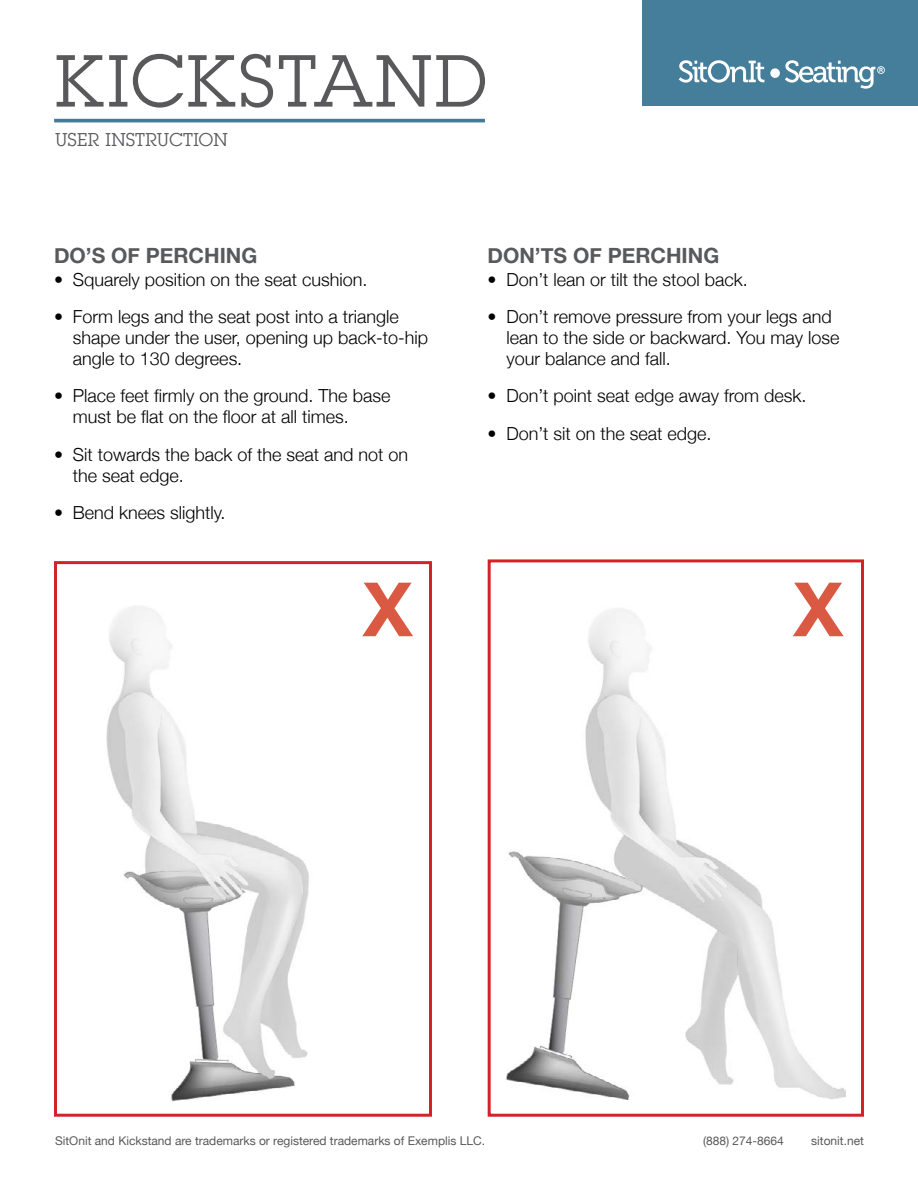
<style>
.page{position:relative;width:918px;height:1188px;background:#fff}
.page>*{position:absolute;margin:0;border:0;box-sizing:border-box;transform-origin:0 0}
.t1{font:700 75px "Helvetica Neue";color:#d95943}
.t2{font:72px "Lubalin Graph Std";letter-spacing:.03em;color:#59595c}
.t3{font:700 21px "Helvetica Neue";color:#58595b}
.t4{font:300 18px/21px "Helvetica Neue";color:#000}
.t5{font:18px "Lubalin Graph Std";letter-spacing:.015em;color:#58595b}
.t6{font:12px "Helvetica Neue";color:#58595b}
</style>
<div class="page">
<div style="left:642px;top:0;width:276px;height:106px;background:#457e9b"></div>
<svg style="left:679px;top:60px;width:206px;height:29px"></svg>
<img style="left:106px;top:606px;width:203px;height:495px">
<div style="left:54px;top:561px;width:378px;height:556px;border:3px solid #d2232a"></div>
<img style="left:507px;top:608px;width:338px;height:491px">
<div style="left:488px;top:559px;width:376px;height:558px;border:3px solid #d2232a"></div>
<hr style="left:54px;top:119px;width:431px;height:3px;background:#437a94">
<h2 class="t2" style="left:55px;top:36px;width:433px">KICKSTAND</h2>
<p class="t5" style="left:55px;top:128px;width:174px">USER INSTRUCTION</p>
<p class="t3" style="left:54px;top:240px;width:205px">DO’S OF PERCHING</p>
<p class="t4" style="left:54px;top:268px;width:315px">• Squarely position on the seat cushion.</p>
<p class="t4" style="left:73px;top:305px;width:357px;text-indent:-19px">• Form legs and the seat post into a triangle shape under the user, opening up back-to-hip angle to 130 degrees.</p>
<p class="t4" style="left:73px;top:384px;width:319px;text-indent:-19px">• Place feet firmly on the ground. The base must be flat on the floor at all times.</p>
<p class="t4" style="left:73px;top:442px;width:337px;text-indent:-19px">• Sit towards the back of the seat and not on the seat edge.</p>
<p class="t4" style="left:54px;top:501px;width:173px">• Bend knees slightly.</p>
<p class="t3" style="left:488px;top:240px;width:233px">DON’TS OF PERCHING</p>
<p class="t4" style="left:488px;top:268px;width:262px">• Don’t lean or tilt the stool back.</p>
<p class="t4" style="left:506px;top:305px;width:335px;text-indent:-19px">• Don’t remove pressure from your legs and lean to the side or backward. You may lose your balance and fall.</p>
<p class="t4" style="left:488px;top:384px;width:320px">• Don’t point seat edge away from desk.</p>
<p class="t4" style="left:488px;top:421px;width:225px">• Don’t sit on the seat edge.</p>
<h1 class="t1" style="left:363px;top:551px;width:52px">X</h1>
<h1 class="t1" style="left:793px;top:551px;width:52px">X</h1>
<p class="t6" style="left:55px;top:1132px;width:432px">SitOnit and Kickstand are trademarks or registered trademarks of Exemplis LLC.</p>
<p class="t6" style="left:703px;top:1132px;width:82px">(888) 274-8664</p>
<p class="t6" style="left:811px;top:1132px;width:54px">sitonit.net</p>
</div>
